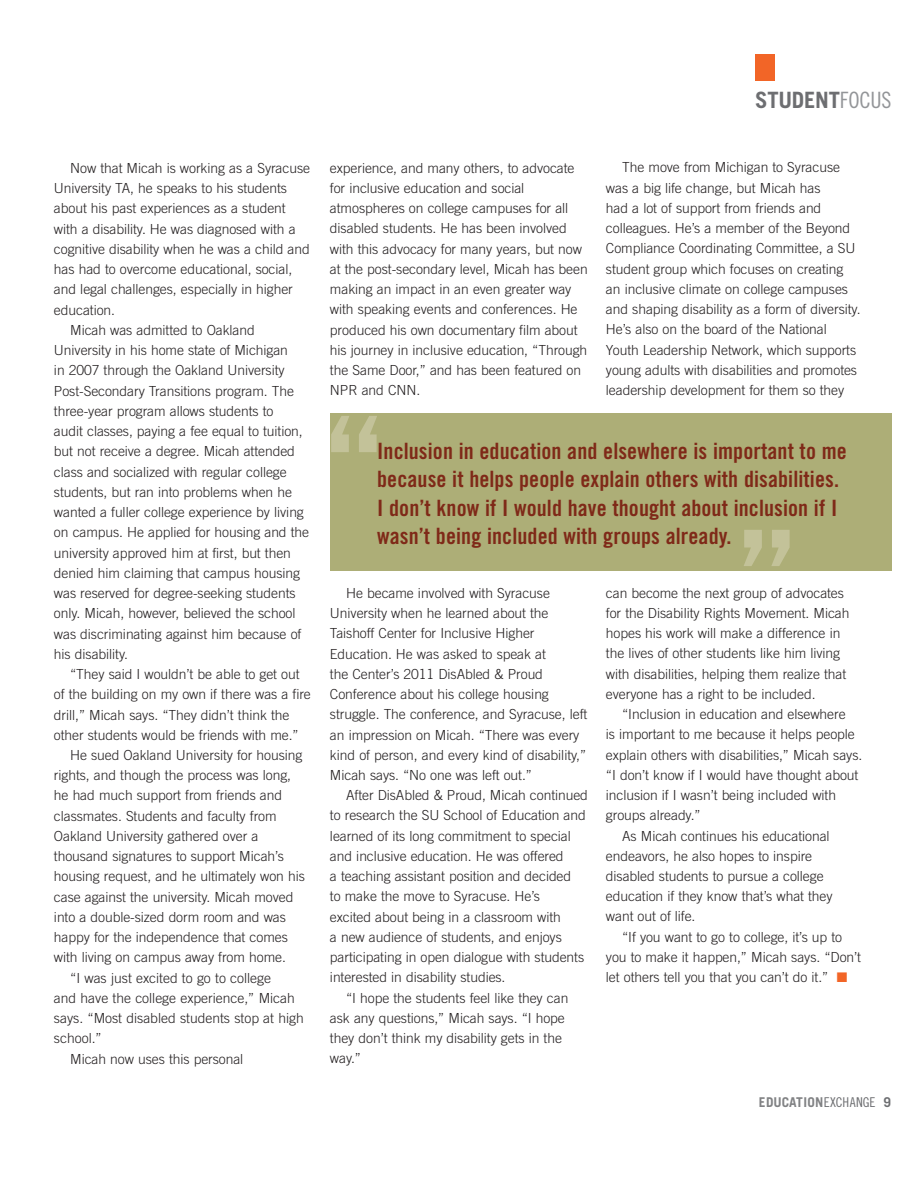
<style>
.page{position:relative;width:918px;height:1188px;background:#fff}
.page>*{position:absolute;margin:0;border:0;box-sizing:border-box;transform-origin:0 0}
.t1{font:22.5px/28.5px "Trade Gothic Bold Cond Twenty";letter-spacing:.005em;color:#7f2918}
.t2{font:700 22.5px "Trade Gothic";letter-spacing:-.01em;color:#6d6e71}
.t3{font:300 13.8px/20.2px "Trade Gothic";letter-spacing:-.005em;color:#231f20}
.t4{font:700 13.5px "Trade Gothic";color:#818284}
.s1{font-family:"Trade Gothic Cond Eighteen";font-weight:400;color:#939598}
.s2{font-family:"Trade Gothic Cond Eighteen";font-weight:400;color:#6d6e71}
.s3{color:#6d6e71}
</style>
<div class="page">
<div style="left:755px;top:54px;width:20px;height:27px;background:#f26527"></div>
<div style="left:330px;top:414px;width:561px;height:157px;background:#adae77"></div>
<svg style="left:744px;top:530px;width:46px;height:36px"></svg>
<svg style="left:331px;top:416px;width:46px;height:36px"></svg>
<h1 class="t2" style="left:755px;top:91px;width:138px">STUDENT<span class="s1">FOCUS</span></h1>
<p class="t3" style="left:70px;top:159px;width:241px">Now that Micah is working as a Syracuse</p>
<p class="t3" style="left:54px;top:179px;width:234px">University TA, he speaks to his students</p>
<p class="t3" style="left:54px;top:200px;width:233px">about his past experiences as a student</p>
<p class="t3" style="left:54px;top:220px;width:243px">with a disability. He was diagnosed with a</p>
<p class="t3" style="left:54px;top:240px;width:257px">cognitive disability when he was a child and</p>
<p class="t3" style="left:54px;top:260px;width:240px">has had to overcome educational, social,</p>
<p class="t3" style="left:54px;top:281px;width:240px">and legal challenges, especially in higher</p>
<p class="t3" style="left:54px;top:301px;width:63px">education.</p>
<p class="t3" style="left:70px;top:321px;width:186px">Micah was admitted to Oakland</p>
<p class="t3" style="left:54px;top:341px;width:235px">University in his home state of Michigan</p>
<p class="t3" style="left:54px;top:362px;width:232px">in 2007 through the Oakland University</p>
<p class="t3" style="left:54px;top:382px;width:242px">Post-Secondary Transitions program. The</p>
<p class="t3" style="left:54px;top:402px;width:221px">three-year program allows students to</p>
<p class="t3" style="left:54px;top:422px;width:250px">audit classes, paying a fee equal to tuition,</p>
<p class="t3" style="left:54px;top:443px;width:242px">but not receive a degree. Micah attended</p>
<p class="t3" style="left:54px;top:463px;width:234px">class and socialized with regular college</p>
<p class="t3" style="left:54px;top:483px;width:239px">students, but ran into problems when he</p>
<p class="t3" style="left:54px;top:503px;width:251px">wanted a fuller college experience by living</p>
<p class="t3" style="left:54px;top:523px;width:257px">on campus. He applied for housing and the</p>
<p class="t3" style="left:54px;top:544px;width:238px">university approved him at first, but then</p>
<p class="t3" style="left:54px;top:564px;width:248px">denied him claiming that campus housing</p>
<p class="t3" style="left:54px;top:584px;width:243px">was reserved for degree-seeking students</p>
<p class="t3" style="left:54px;top:604px;width:243px">only. Micah, however, believed the school</p>
<p class="t3" style="left:54px;top:625px;width:249px">was discriminating against him because of</p>
<p class="t3" style="left:54px;top:645px;width:75px">his disability.</p>
<p class="t3" style="left:70px;top:665px;width:231px">“They said I wouldn’t be able to get out</p>
<p class="t3" style="left:54px;top:685px;width:258px">of the building on my own if there was a fire</p>
<p class="t3" style="left:54px;top:706px;width:237px">drill,” Micah says. “They didn’t think the</p>
<p class="t3" style="left:54px;top:726px;width:246px">other students would be friends with me.”</p>
<p class="t3" style="left:70px;top:746px;width:234px">He sued Oakland University for housing</p>
<p class="t3" style="left:54px;top:766px;width:239px">rights, and though the process was long,</p>
<p class="t3" style="left:54px;top:787px;width:230px">he had much support from friends and</p>
<p class="t3" style="left:54px;top:807px;width:224px">classmates. Students and faculty from</p>
<p class="t3" style="left:54px;top:827px;width:206px">Oakland University gathered over a</p>
<p class="t3" style="left:54px;top:847px;width:231px">thousand signatures to support Micah’s</p>
<p class="t3" style="left:54px;top:868px;width:252px">housing request, and he ultimately won his</p>
<p class="t3" style="left:54px;top:888px;width:241px">case against the university. Micah moved</p>
<p class="t3" style="left:54px;top:908px;width:233px">into a double-sized dorm room and was</p>
<p class="t3" style="left:54px;top:928px;width:235px">happy for the independence that comes</p>
<p class="t3" style="left:54px;top:949px;width:233px">with living on campus away from home.</p>
<p class="t3" style="left:70px;top:969px;width:202px">“I was just excited to go to college</p>
<p class="t3" style="left:54px;top:989px;width:242px">and have the college experience,” Micah</p>
<p class="t3" style="left:54px;top:1009px;width:251px">says. “Most disabled students stop at high</p>
<p class="t3" style="left:54px;top:1030px;width:49px">school.”</p>
<p class="t3" style="left:70px;top:1050px;width:175px">Micah now uses this personal</p>
<p class="t3" style="left:330px;top:159px;width:259px">experience, and many others, to advocate for inclusive education and social atmospheres on college campuses for all disabled students. He has been involved with this advocacy for many years, but now at the post-secondary level, Micah has been making an impact in an even greater way with speaking events and conferences. He produced his own documentary film about his journey in inclusive education, “Through the Same Door,” and has been featured on NPR and CNN.</p>
<p class="t3" style="left:606px;top:159px;width:256px;text-indent:16px">The move from Michigan to Syracuse was a big life change, but Micah has<br>had a lot of support from friends and colleagues. He’s a member of the Beyond Compliance Coordinating Committee, a SU student group which focuses on creating an inclusive climate on college campuses and shaping disability as a form of diversity.<br>He’s also on the board of the National Youth Leadership Network, which supports young adults with disabilities and promotes leadership development for them so they</p>
<h1 class="t1" style="left:377px;top:438px;width:471px">Inclusion in education and elsewhere is important to me because it helps people explain others with disabilities.<br>I don’t know if I would have thought about inclusion if I wasn’t being included with groups already.</h1>
<p class="t3" style="left:330px;top:584px;width:259px;text-indent:16px">He became involved with Syracuse University when he learned about the Taishoff Center for Inclusive Higher Education. He was asked to speak at<br>the Center’s 2011 DisAbled &amp; Proud Conference about his college housing struggle. The conference, and Syracuse, left an impression on Micah. “There was every kind of person, and every kind of disability,” Micah says. “No one was left out.”</p>
<p class="t3" style="left:330px;top:786px;width:260px;text-indent:16px">After DisAbled &amp; Proud, Micah continued to research the SU School of Education and learned of its long commitment to special and inclusive education. He was offered<br>a teaching assistant position and decided<br>to make the move to Syracuse. He’s<br>excited about being in a classroom with<br>a new audience of students, and enjoys participating in open dialogue with students interested in disability studies.</p>
<p class="t3" style="left:330px;top:989px;width:240px;text-indent:16px">“I hope the students feel like they can ask any questions,” Micah says. “I hope they don’t think my disability gets in the way.”</p>
<p class="t3" style="left:606px;top:584px;width:245px">can become the next group of advocates for the Disability Rights Movement. Micah hopes his work will make a difference in the lives of other students like him living with disabilities, helping them realize that everyone has a right to be included.</p>
<p class="t3" style="left:622px;top:705px;width:225px">“Inclusion in education and elsewhere</p>
<p class="t3" style="left:606px;top:725px;width:250px">is important to me because it helps people</p>
<p class="t3" style="left:606px;top:746px;width:258px">explain others with disabilities,” Micah says.</p>
<p class="t3" style="left:606px;top:766px;width:254px">“I don’t know if I would have thought about</p>
<p class="t3" style="left:606px;top:786px;width:232px">inclusion if I wasn’t being included with</p>
<p class="t3" style="left:606px;top:806px;width:96px">groups already.”</p>
<p class="t3" style="left:622px;top:827px;width:209px">As Micah continues his educational</p>
<p class="t3" style="left:606px;top:847px;width:208px">endeavors, he also hopes to inspire</p>
<p class="t3" style="left:606px;top:867px;width:219px">disabled students to pursue a college</p>
<p class="t3" style="left:606px;top:887px;width:228px">education if they know that’s what they</p>
<p class="t3" style="left:606px;top:908px;width:91px">want out of life.</p>
<p class="t3" style="left:622px;top:928px;width:221px">“If you want to go to college, it’s up to</p>
<p class="t3" style="left:606px;top:948px;width:257px">you to make it happen,” Micah says. “Don’t</p>
<p class="t3" style="left:606px;top:968px;width:224px">let others tell you that you can’t do it.”</p>
<p class="t4" style="left:759px;top:1097px;width:134px">EDUCATION<span class="s2">EXCHANGE</span> <span class="s3">9</span></p>
</div>
